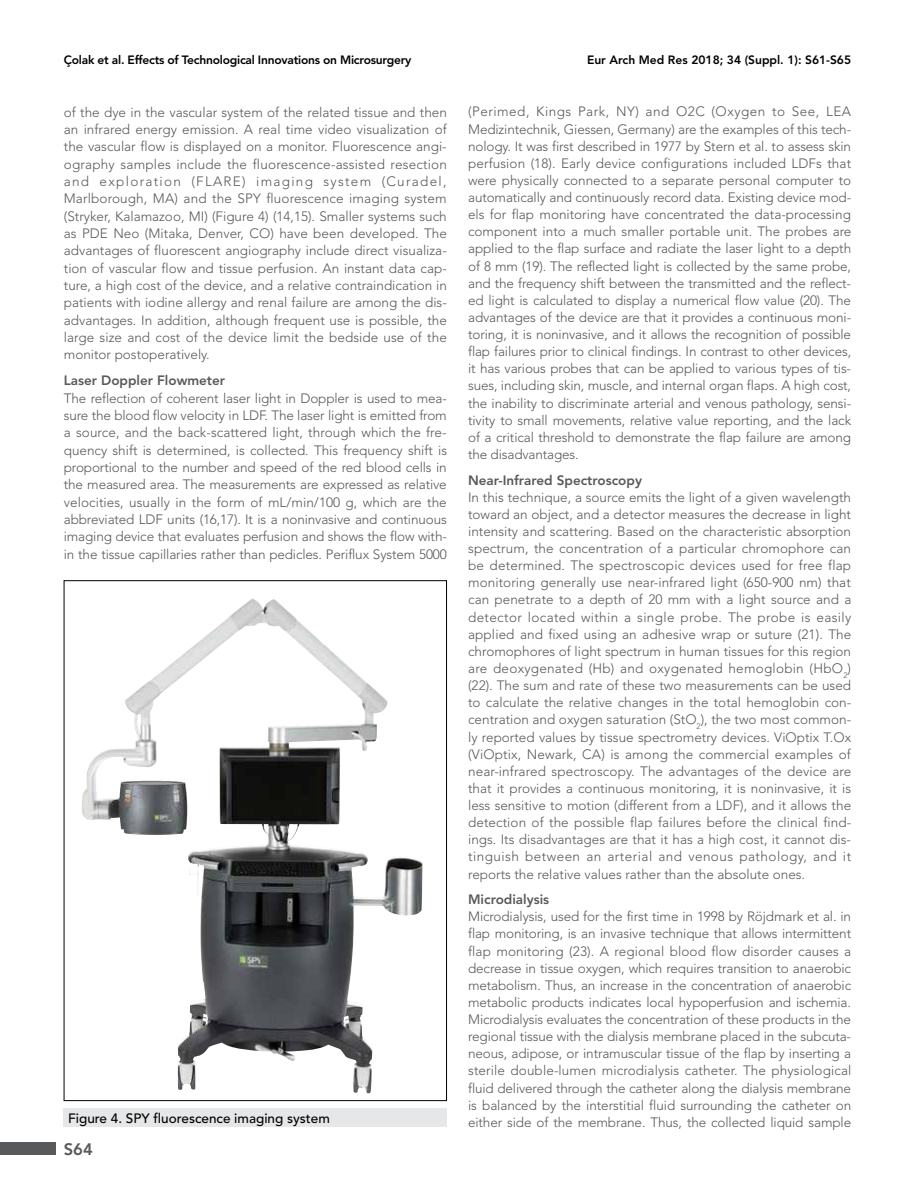
<style>
.page{position:relative;width:915px;height:1191px;background:#fff}
.page>*{position:absolute;margin:0;border:0;box-sizing:border-box;transform-origin:0 0}
.t1{font:800 16.5px "Avenir LT Std";color:#58595b}
.t2{font:300 13.5px/17.1px "Avenir LT Std";letter-spacing:-.01em;color:#58595b;text-align:justify}
.t3{font:800 13.5px "Avenir LT Std";color:#58595b}
.t4{font:500 13.5px "Avenir LT Std";color:#000}
.t5{font:800 12px "Avenir LT Std";letter-spacing:-.02em;color:#000}
.t6{font:800 12px "Avenir LT Std";color:#000}
</style>
<div class="page">
<div style="left:0;top:1142px;width:55px;height:12px;background:#58595b"></div>
<svg style="left:81px;top:599px;width:342px;height:495px"></svg>
<img style="left:82px;top:599px;width:169px;height:236px">
<div style="left:64px;top:1108px;width:382px;height:19px;background:#e6e7e8"></div>
<p class="t5" style="left:64px;top:53px;width:349px">Çolak et al. Effects of Technological Innovations on Microsurgery</p>
<p class="t6" style="left:586px;top:53px;width:265px">Eur Arch Med Res 2018; 34 (Suppl. 1): S61-S65</p>
<p class="t2" style="left:64px;top:103px;width:384px">of the dye in the vascular system of the related tissue and then an infrared energy emission. A real time video visualization of the vascular flow is displayed on a monitor. Fluorescence angi&shy;ography samples include the fluorescence-assisted resection and exploration (FLARE) imaging system (Curadel, Marlborough, MA) and the SPY fluorescence imaging system (Stryker, Kalamazoo, MI) (Figure 4) (14,15). Smaller systems such as PDE Neo (Mitaka, Denver, CO) have been developed. The advantages of fluorescent angiography include direct visualiza&shy;tion of vascular flow and tissue perfusion. An instant data cap&shy;ture, a high cost of the device, and a relative contraindication in patients with iodine allergy and renal failure are among the dis&shy;advantages. In addition, although frequent use is possible, the large size and cost of the device limit the bedside use of the monitor postoperatively.</p>
<p class="t3" style="left:64px;top:372px;width:163px">Laser Doppler Flowmeter</p>
<p class="t2" style="left:64px;top:389px;width:385px">The reflection of coherent laser light in Doppler is used to mea&shy;sure the blood flow velocity in LDF. The laser light is emitted from a source, and the back-scattered light, through which the fre&shy;quency shift is determined, is collected. This frequency shift is proportional to the number and speed of the red blood cells in the measured area. The measurements are expressed as relative velocities, usually in the form of mL/min/100 g, which are the abbreviated LDF units (16,17). It is a noninvasive and continuous imaging device that evaluates perfusion and shows the flow with&shy;in the tissue capillaries rather than pedicles. Periflux System 5000</p>
<p class="t4" style="left:68px;top:1110px;width:263px">Figure 4. SPY fluorescence imaging system</p>
<p class="t1" style="left:64px;top:1139px;width:31px">S64</p>
<p class="t2" style="left:468px;top:103px;width:384px">(Perimed, Kings Park, NY) and O2C (Oxygen to See, LEA Medizintechnik, Giessen, Germany) are the examples of this tech&shy;nology. It was first described in 1977 by Stern et al. to assess skin perfusion (18). Early device configurations included LDFs that were physically connected to a separate personal computer to automatically and continuously record data. Existing device mod&shy;els for flap monitoring have concentrated the data-processing component into a much smaller portable unit. The probes are applied to the flap surface and radiate the laser light to a depth of 8 mm (19). The reflected light is collected by the same probe, and the frequency shift between the transmitted and the reflect&shy;ed light is calculated to display a numerical flow value (20). The advantages of the device are that it provides a continuous moni&shy;toring, it is noninvasive, and it allows the recognition of possible flap failures prior to clinical findings. In contrast to other devices, it has various probes that can be applied to various types of tis&shy;sues, including skin, muscle, and internal organ flaps. A high cost, the inability to discriminate arterial and venous pathology, sensi&shy;tivity to small movements, relative value reporting, and the lack of a critical threshold to demonstrate the flap failure are among the disadvantages.</p>
<p class="t3" style="left:468px;top:472px;width:175px">Near-Infrared Spectroscopy</p>
<p class="t2" style="left:468px;top:488px;width:384px">In this technique, a source emits the light of a given wavelength toward an object, and a detector measures the decrease in light intensity and scattering. Based on the characteristic absorption spectrum, the concentration of a particular chromophore can be determined. The spectroscopic devices used for free flap monitoring generally use near-infrared light (650-900 nm) that can penetrate to a depth of 20 mm with a light source and a detector located within a single probe. The probe is easily applied and fixed using an adhesive wrap or suture (21). The chromophores of light spectrum in human tissues for this region are deoxygenated (Hb) and oxygenated hemoglobin (HbO<sub>2</sub>) (22). The sum and rate of these two measurements can be used to calculate the relative changes in the total hemoglobin con&shy;centration and oxygen saturation (StO<sub>2</sub>), the two most common&shy;ly reported values by tissue spectrometry devices. ViOptix T.Ox (ViOptix, Newark, CA) is among the commercial examples of near-infrared spectroscopy. The advantages of the device are that it provides a continuous monitoring, it is noninvasive, it is less sensitive to motion (different from a LDF), and it allows the detection of the possible flap failures before the clinical find&shy;ings. Its disadvantages are that it has a high cost, it cannot dis&shy;tinguish between an arterial and venous pathology, and it reports the relative values rather than the absolute ones.</p>
<p class="t3" style="left:468px;top:891px;width:83px">Microdialysis</p>
<p class="t2" style="left:468px;top:908px;width:384px">Microdialysis, used for the first time in 1998 by Röjdmark et al. in flap monitoring, is an invasive technique that allows intermittent flap monitoring (23). A regional blood flow disorder causes a decrease in tissue oxygen, which requires transition to anaerobic metabolism. Thus, an increase in the concentration of anaerobic metabolic products indicates local hypoperfusion and ischemia.<br>Microdialysis evaluates the concentration of these products in the regional tissue with the dialysis membrane placed in the subcuta&shy;neous, adipose, or intramuscular tissue of the flap by inserting a sterile double-lumen microdialysis catheter. The physiological fluid delivered through the catheter along the dialysis membrane is balanced by the interstitial fluid surrounding the catheter on either side of the membrane. Thus, the collected liquid sample</p>
</div>
